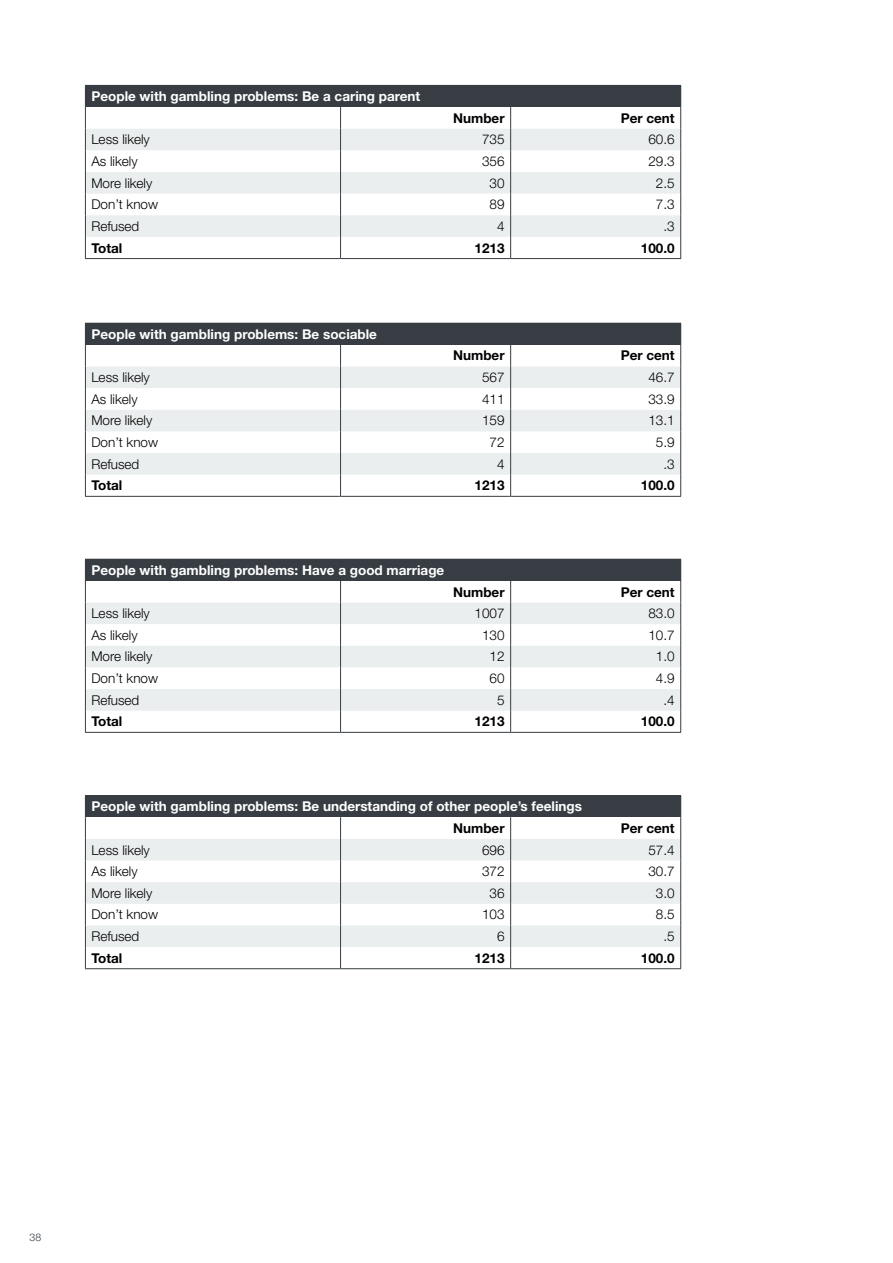
<style>
.page{position:relative;width:893px;height:1263px;background:#fff}
.page>*{position:absolute;margin:0;border:0;box-sizing:border-box;transform-origin:0 0}
.t1{font:300 13.5px "Helvetica Neue LT Std";color:#000}
.t2{font:700 13.5px "Helvetica Neue LT Std";color:#fff}
.t3{font:700 13.5px "Helvetica Neue LT Std";color:#000}
.t4{font:300 10.5px "Helvetica Neue LT Std";color:#373d42}
</style>
<div class="page">
<div style="left:85px;top:85px;width:596px;height:22px;background:#373d42"></div>
<svg style="left:86px;top:129px;width:594px;height:108px;fill:#ebeeef"></svg>
<svg style="left:85px;top:107px;width:1px;height:151px"></svg>
<svg style="left:340px;top:107px;width:1px;height:151px"></svg>
<svg style="left:510px;top:107px;width:1px;height:151px"></svg>
<svg style="left:680px;top:107px;width:1px;height:151px"></svg>
<hr style="left:85px;top:258px;width:256px;height:1px;background:#373d42">
<hr style="left:341px;top:258px;width:170px;height:1px;background:#373d42">
<hr style="left:511px;top:258px;width:170px;height:1px;background:#373d42">
<div style="left:85px;top:323px;width:596px;height:22px;background:#373d42"></div>
<svg style="left:86px;top:366px;width:594px;height:109px;fill:#ebeeef"></svg>
<svg style="left:85px;top:345px;width:1px;height:151px"></svg>
<svg style="left:340px;top:345px;width:1px;height:151px"></svg>
<svg style="left:510px;top:345px;width:1px;height:151px"></svg>
<svg style="left:680px;top:345px;width:1px;height:151px"></svg>
<hr style="left:85px;top:496px;width:256px;height:1px;background:#373d42">
<hr style="left:341px;top:496px;width:170px;height:1px;background:#373d42">
<hr style="left:511px;top:496px;width:170px;height:1px;background:#373d42">
<div style="left:85px;top:559px;width:596px;height:22px;background:#373d42"></div>
<svg style="left:86px;top:602px;width:594px;height:109px;fill:#ebeeef"></svg>
<svg style="left:85px;top:581px;width:1px;height:151px"></svg>
<svg style="left:340px;top:581px;width:1px;height:151px"></svg>
<svg style="left:510px;top:581px;width:1px;height:151px"></svg>
<svg style="left:680px;top:581px;width:1px;height:151px"></svg>
<hr style="left:85px;top:732px;width:256px;height:1px;background:#373d42">
<hr style="left:341px;top:732px;width:170px;height:1px;background:#373d42">
<hr style="left:511px;top:732px;width:170px;height:1px;background:#373d42">
<div style="left:85px;top:795px;width:596px;height:22px;background:#373d42"></div>
<svg style="left:86px;top:839px;width:594px;height:108px;fill:#ebeeef"></svg>
<svg style="left:85px;top:817px;width:1px;height:151px"></svg>
<svg style="left:340px;top:817px;width:1px;height:151px"></svg>
<svg style="left:510px;top:817px;width:1px;height:151px"></svg>
<svg style="left:680px;top:817px;width:1px;height:151px"></svg>
<hr style="left:85px;top:968px;width:256px;height:1px;background:#373d42">
<hr style="left:341px;top:968px;width:170px;height:1px;background:#373d42">
<hr style="left:511px;top:968px;width:170px;height:1px;background:#373d42">
<p class="t2" style="left:91px;top:88px;width:330px">People with gambling problems: Be a caring parent</p>
<p class="t3" style="left:453px;top:110px;width:53px">Number</p>
<p class="t3" style="left:621px;top:110px;width:56px">Per cent</p>
<p class="t1" style="left:91px;top:131px;width:60px">Less likely</p>
<p class="t1" style="left:482px;top:131px;width:24px">735</p>
<p class="t1" style="left:648px;top:131px;width:28px">60.6</p>
<p class="t1" style="left:91px;top:153px;width:48px">As likely</p>
<p class="t1" style="left:482px;top:153px;width:24px">356</p>
<p class="t1" style="left:648px;top:153px;width:28px">29.3</p>
<p class="t1" style="left:91px;top:175px;width:63px">More likely</p>
<p class="t1" style="left:490px;top:175px;width:17px">30</p>
<p class="t1" style="left:656px;top:175px;width:20px">2.5</p>
<p class="t1" style="left:91px;top:196px;width:68px">Don’t know</p>
<p class="t1" style="left:490px;top:196px;width:17px">89</p>
<p class="t1" style="left:656px;top:196px;width:20px">7.3</p>
<p class="t1" style="left:91px;top:218px;width:50px">Refused</p>
<p class="t1" style="left:497px;top:218px;width:9px">4</p>
<p class="t1" style="left:663px;top:218px;width:13px">.3</p>
<p class="t3" style="left:91px;top:239px;width:32px">Total</p>
<p class="t3" style="left:475px;top:239px;width:32px">1213</p>
<p class="t3" style="left:641px;top:239px;width:35px">100.0</p>
<p class="t2" style="left:91px;top:326px;width:287px">People with gambling problems: Be sociable</p>
<p class="t3" style="left:453px;top:347px;width:53px">Number</p>
<p class="t3" style="left:621px;top:347px;width:56px">Per cent</p>
<p class="t1" style="left:91px;top:369px;width:60px">Less likely</p>
<p class="t1" style="left:482px;top:369px;width:24px">567</p>
<p class="t1" style="left:648px;top:369px;width:28px">46.7</p>
<p class="t1" style="left:91px;top:391px;width:48px">As likely</p>
<p class="t1" style="left:482px;top:391px;width:24px">411</p>
<p class="t1" style="left:648px;top:391px;width:28px">33.9</p>
<p class="t1" style="left:91px;top:412px;width:63px">More likely</p>
<p class="t1" style="left:482px;top:412px;width:24px">159</p>
<p class="t1" style="left:648px;top:412px;width:28px">13.1</p>
<p class="t1" style="left:91px;top:434px;width:68px">Don’t know</p>
<p class="t1" style="left:490px;top:434px;width:17px">72</p>
<p class="t1" style="left:656px;top:434px;width:20px">5.9</p>
<p class="t1" style="left:91px;top:456px;width:50px">Refused</p>
<p class="t1" style="left:497px;top:456px;width:9px">4</p>
<p class="t1" style="left:663px;top:456px;width:13px">.3</p>
<p class="t3" style="left:91px;top:477px;width:32px">Total</p>
<p class="t3" style="left:475px;top:477px;width:32px">1213</p>
<p class="t3" style="left:641px;top:477px;width:35px">100.0</p>
<p class="t2" style="left:91px;top:562px;width:354px">People with gambling problems: Have a good marriage</p>
<p class="t3" style="left:453px;top:583px;width:53px">Number</p>
<p class="t3" style="left:621px;top:583px;width:56px">Per cent</p>
<p class="t1" style="left:91px;top:605px;width:60px">Less likely</p>
<p class="t1" style="left:475px;top:605px;width:32px">1007</p>
<p class="t1" style="left:648px;top:605px;width:28px">83.0</p>
<p class="t1" style="left:91px;top:627px;width:48px">As likely</p>
<p class="t1" style="left:482px;top:627px;width:24px">130</p>
<p class="t1" style="left:648px;top:627px;width:28px">10.7</p>
<p class="t1" style="left:91px;top:648px;width:63px">More likely</p>
<p class="t1" style="left:490px;top:648px;width:17px">12</p>
<p class="t1" style="left:656px;top:648px;width:20px">1.0</p>
<p class="t1" style="left:91px;top:670px;width:68px">Don’t know</p>
<p class="t1" style="left:490px;top:670px;width:17px">60</p>
<p class="t1" style="left:656px;top:670px;width:20px">4.9</p>
<p class="t1" style="left:91px;top:692px;width:50px">Refused</p>
<p class="t1" style="left:497px;top:692px;width:9px">5</p>
<p class="t1" style="left:663px;top:692px;width:13px">.4</p>
<p class="t3" style="left:91px;top:713px;width:32px">Total</p>
<p class="t3" style="left:475px;top:713px;width:32px">1213</p>
<p class="t3" style="left:641px;top:713px;width:35px">100.0</p>
<p class="t2" style="left:91px;top:798px;width:492px">People with gambling problems: Be understanding of other people’s feelings</p>
<p class="t3" style="left:453px;top:820px;width:53px">Number</p>
<p class="t3" style="left:621px;top:820px;width:56px">Per cent</p>
<p class="t1" style="left:91px;top:841px;width:60px">Less likely</p>
<p class="t1" style="left:482px;top:841px;width:24px">696</p>
<p class="t1" style="left:648px;top:841px;width:28px">57.4</p>
<p class="t1" style="left:91px;top:863px;width:48px">As likely</p>
<p class="t1" style="left:482px;top:863px;width:24px">372</p>
<p class="t1" style="left:648px;top:863px;width:28px">30.7</p>
<p class="t1" style="left:91px;top:885px;width:63px">More likely</p>
<p class="t1" style="left:490px;top:885px;width:17px">36</p>
<p class="t1" style="left:656px;top:885px;width:20px">3.0</p>
<p class="t1" style="left:91px;top:906px;width:68px">Don’t know</p>
<p class="t1" style="left:482px;top:906px;width:24px">103</p>
<p class="t1" style="left:656px;top:906px;width:20px">8.5</p>
<p class="t1" style="left:91px;top:928px;width:50px">Refused</p>
<p class="t1" style="left:497px;top:928px;width:9px">6</p>
<p class="t1" style="left:663px;top:928px;width:13px">.5</p>
<p class="t3" style="left:91px;top:949px;width:32px">Total</p>
<p class="t3" style="left:475px;top:949px;width:32px">1213</p>
<p class="t3" style="left:641px;top:949px;width:35px">100.0</p>
<p class="t4" style="left:30px;top:1230px;width:13px">38</p>
</div>
